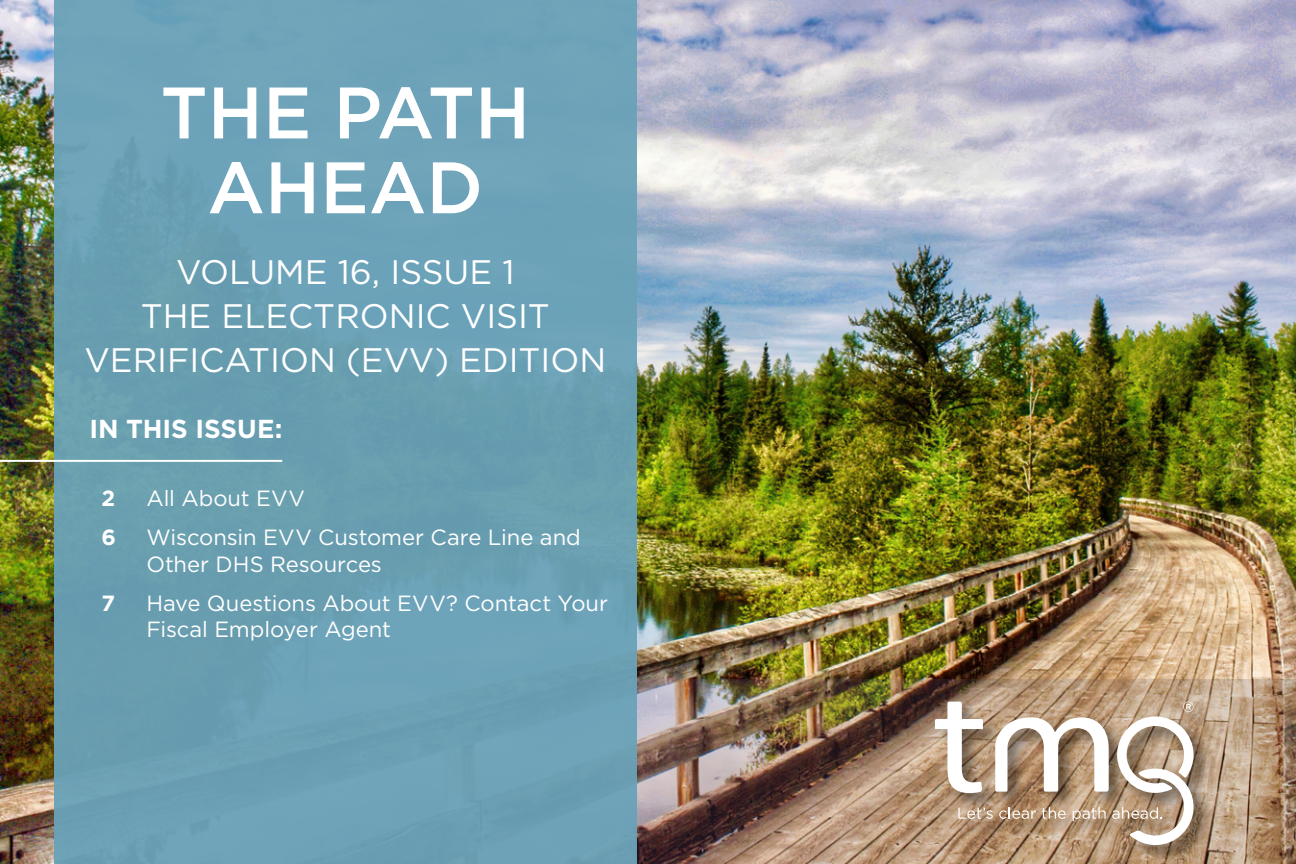
<style>
.page{position:relative;width:1296px;height:864px;background:#fff}
.page>*{position:absolute;margin:0;border:0;box-sizing:border-box;transform-origin:0 0}
.t1{font:500 72.8px "Gotham";color:#fff}
.t2{font:34px/44px "Gotham";color:#fff;text-align:center}
.t3{font:700 26px "Gotham";color:#fff}
.t4{font:22px/26.4px "Gotham";color:#fff}
.t5{font:700 22px "Gotham";color:#fff}
</style>
<div class="page">
<img style="left:0;top:0;width:1296px;height:864px">
<img style="left:636px;top:679px;width:660px;height:185px">
<div style="left:54px;top:0;width:582px;height:864px;background:#6aa2b8"></div>
<hr style="left:0;top:460px;width:282px;height:2px;background:#fff">
<div style="left:934px;top:700px;width:279px;height:164px;background:#000;opacity:.47"></div>
<svg style="left:935px;top:702px;width:259px;height:143px"></svg>
<p class="t1" style="left:161px;top:65px;width:371px">THE PATH</p>
<p class="t1" style="left:207px;top:140px;width:277px">AHEAD</p>
<p class="t2" style="left:84px;top:249px;width:523px">VOLUME 16, ISSUE 1<br>THE ELECTRONIC VISIT<br>VERIFICATION (EVV) EDITION</p>
<p class="t3" style="left:89px;top:412px;width:195px">IN THIS ISSUE:</p>
<p class="t5" style="left:101px;top:484px;width:15px">2</p>
<p class="t4" style="left:146px;top:485px;width:160px">All About EVV</p>
<p class="t5" style="left:101px;top:523px;width:16px">6</p>
<p class="t4" style="left:146px;top:524px;width:436px">Wisconsin EVV Customer Care Line and<br>Other DHS Resources</p>
<p class="t5" style="left:101px;top:588px;width:15px">7</p>
<p class="t4" style="left:146px;top:589px;width:463px">Have Questions About EVV? Contact Your<br>Fiscal Employer Agent</p>
</div>
